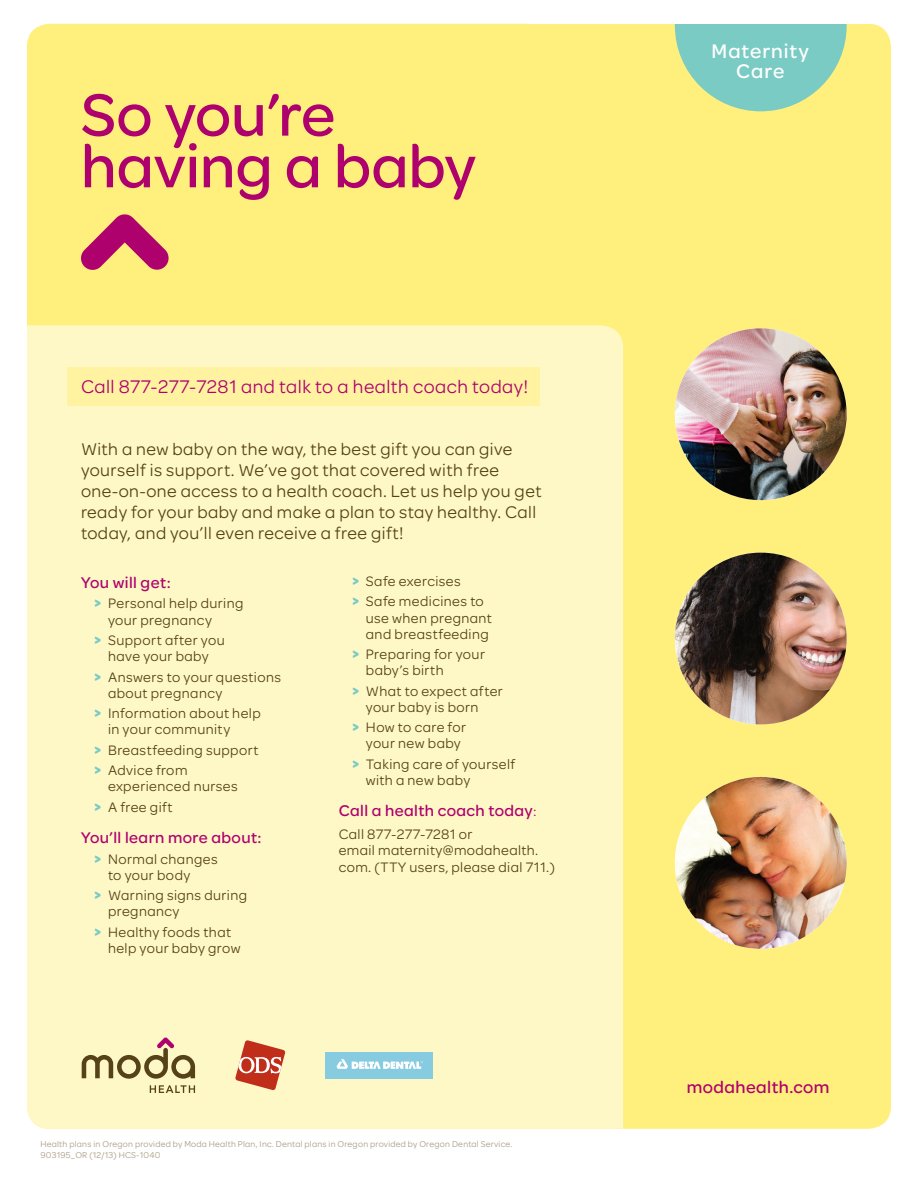
<style>
.page{position:relative;width:918px;height:1188px;background:#fff}
.page>*{position:absolute;margin:0;border:0;box-sizing:border-box;transform-origin:0 0}
.t1{font:63.45px/51.6px "Omnes ODS Medium";color:#af016e}
.t2{font:21px/19.5px "Omnes ODS Medium";letter-spacing:.045em;color:#fff;text-align:center}
.t3{font:19.5px "Omnes ODS Regular";letter-spacing:.025em;color:#af016e}
.t4{font:18px/21px "Omnes ODS Regular";letter-spacing:.025em;color:#564218}
.t5{font:18px "Omnes ODS Medium";letter-spacing:.025em;color:#af016e}
.t6{font:16.5px "Omnes ODS Medium";letter-spacing:.025em;color:#af016e}
.t7{font:14.7px/16.2px "Omnes ODS Regular";letter-spacing:.03em;color:#564218}
.t8{font:9px/10.8px "Omnes ODS Regular";letter-spacing:.025em;color:#aa9c83}
.s1{font-family:"Omnes ODS Bold";font-size:15px;color:#7acbc4}
.s2{font-family:"Omnes ODS Regular";font-size:14.7px}
</style>
<div class="page">
<div style="left:27px;top:24px;width:864px;height:1105px;background:#fff07d;border-radius:23px"></div>
<svg style="left:81px;top:214px;width:88px;height:56px"></svg>
<div style="left:27px;top:325px;width:596px;height:804px;background:#fef8c6"></div>
<img style="left:675px;top:328px;width:172px;height:172px;border-radius:86px">
<img style="left:675px;top:553px;width:172px;height:171px;border-radius:86px">
<img style="left:675px;top:777px;width:172px;height:172px;border-radius:86px">
<svg style="left:675px;top:24px;width:172px;height:87px"></svg>
<div style="left:68px;top:367px;width:472px;height:39px;background:#fff3a2"></div>
<svg style="left:150px;top:1085px;width:45px;height:8px"></svg>
<svg style="left:82px;top:1037px;width:113px;height:42px;background:#cfc295"></svg>
<svg style="left:235px;top:1040px;width:50px;height:50px;background:#da8469"></svg>
<div style="left:325px;top:1052px;width:108px;height:26px;background:#87cbe1"></div>
<svg style="left:336px;top:1059px;width:87px;height:10px"></svg>
<h1 class="t1" style="left:81px;top:85px;width:397px">So you’re having a baby</h1>
<h3 class="t3" style="left:81px;top:373px;width:449px">Call 877-277-7281 and talk to a health coach today!</h3>
<p class="t4" style="left:81px;top:438px;width:462px">With a new baby on the way, the best gift you can give yourself is support. We’ve got that covered with free one-on-one access to a health coach. Let us help you get ready for your baby and make a plan to stay healthy. Call today, and you’ll even receive a free gift!</p>
<p class="t6" style="left:81px;top:571px;width:91px">You will get:</p>
<p class="t7" style="left:108px;top:595px;width:137px;text-indent:-14px"><span class="s1">&gt;</span> Personal help during your pregnancy</p>
<p class="t7" style="left:94px;top:631px;width:132px;text-align:center"><span class="s1">&gt;</span> Support after you have your baby</p>
<p class="t7" style="left:108px;top:668px;width:175px;text-indent:-14px"><span class="s1">&gt;</span> Answers to your questions about pregnancy</p>
<p class="t7" style="left:108px;top:704px;width:154px;text-indent:-14px"><span class="s1">&gt;</span> Information about help in your community</p>
<p class="t7" style="left:94px;top:739px;width:165px;line-height:20.4px"><span class="s1">&gt;</span> Breastfeeding support <span class="s1">&gt;</span> Advice from</p>
<p class="t7" style="left:94px;top:775px;width:145px;line-height:20.4px;text-indent:14px">experienced nurses <span class="s1">&gt;</span> A free gift</p>
<p class="t6" style="left:81px;top:826px;width:182px">You’ll learn more about:</p>
<p class="t7" style="left:108px;top:850px;width:111px;text-indent:-14px"><span class="s1">&gt;</span> Normal changes to your body</p>
<p class="t7" style="left:108px;top:886px;width:141px;text-indent:-14px"><span class="s1">&gt;</span> Warning signs during pregnancy</p>
<p class="t7" style="left:108px;top:923px;width:134px;text-indent:-14px"><span class="s1">&gt;</span> Healthy foods that help your baby grow</p>
<p class="t7" style="left:352px;top:570px;width:133px;line-height:20.4px"><span class="s1">&gt;</span> Safe exercises<br><span class="s1">&gt;</span> Safe medicines to</p>
<p class="t7" style="left:366px;top:609px;width:127px">use when pregnant and breastfeeding</p>
<p class="t7" style="left:366px;top:645px;width:121px;text-indent:-14px"><span class="s1">&gt;</span> Preparing for your baby’s birth</p>
<p class="t7" style="left:366px;top:682px;width:139px;text-indent:-14px"><span class="s1">&gt;</span> What to expect after your baby is born</p>
<p class="t7" style="left:352px;top:718px;width:115px;text-align:center"><span class="s1">&gt;</span> How to care for your new baby</p>
<p class="t7" style="left:366px;top:755px;width:151px;text-indent:-14px"><span class="s1">&gt;</span> Taking care of yourself with a new baby</p>
<p class="t6" style="left:339px;top:800px;width:199px">Call a health coach today<span class="s2">:</span></p>
<p class="t7" style="left:339px;top:825px;width:217px">Call 877-277-7281 or<br>email maternity@modahealth. com. (TTY users, please dial 711.)</p>
<p class="t8" style="left:40px;top:1138px;width:474px">Health plans in Oregon provided by Moda Health Plan, Inc. Dental plans in Oregon provided by Oregon Dental Service.<br>903195_OR (12/13) HCS-1040</p>
<h2 class="t2" style="left:712px;top:40px;width:99px">Maternity<br>Care</h2>
<p class="t5" style="left:687px;top:1074px;width:144px">modahealth.com</p>
</div>
